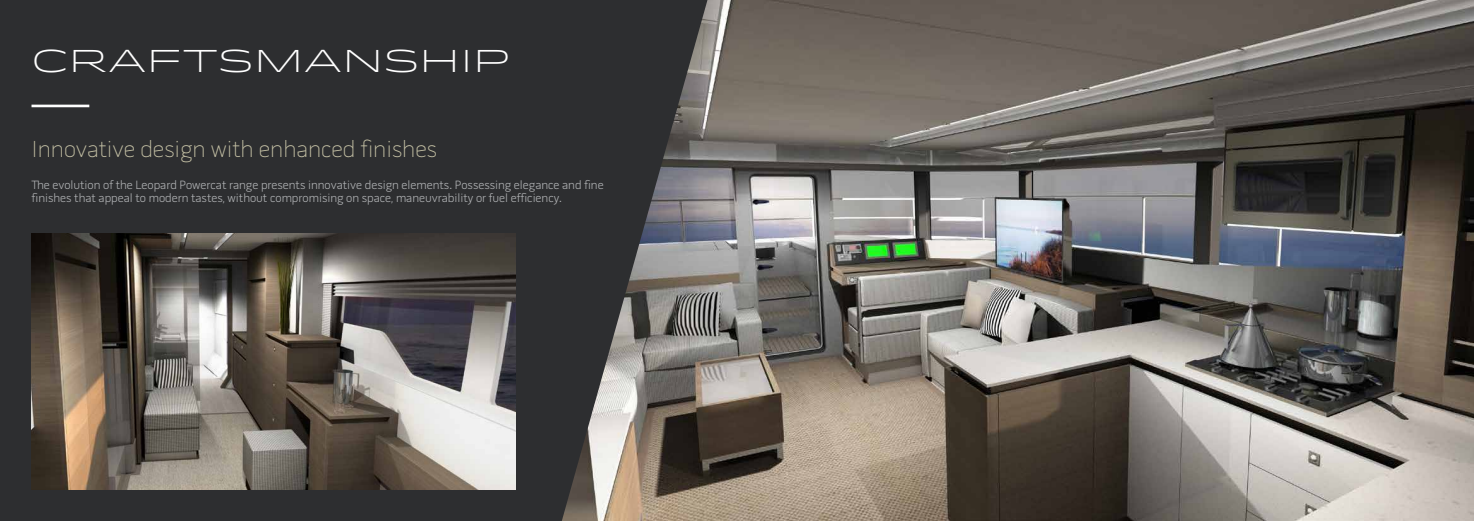
<style>
.page{position:relative;width:1474px;height:521px;background:#fff}
.page>*{position:absolute;margin:0;border:0;box-sizing:border-box;transform-origin:0 0}
.t1{font:300 31.5px "Idlewild";color:#fff}
.t2{font:100 23.62px "Pill Gothic";color:#c5c1a5}
.t3{font:300 12.25px/13.1px "Pill Gothic";color:#b2b4b6}
</style>
<div class="page">
<div style="left:0;top:0;width:1473px;height:521px;background:#2d2e30"></div>
<hr style="left:32px;top:105px;width:57px;height:2px;background:#fff">
<img style="left:562px;top:0;width:911px;height:521px">
<img style="left:32px;top:233px;width:483px;height:256px">
<h1 class="t1" style="left:32px;top:38px;width:480px">CRAFTSMANSHIP</h1>
<h2 class="t2" style="left:32px;top:140px;width:407px">Innovative design with enhanced finishes</h2>
<p class="t3" style="left:32px;top:179px;width:573px">The evolution of the Leopard Powercat range presents innovative design elements. Possessing elegance and fine finishes that appeal to modern tastes, without compromising on space, maneuvrability or fuel efficiency.</p>
</div>
